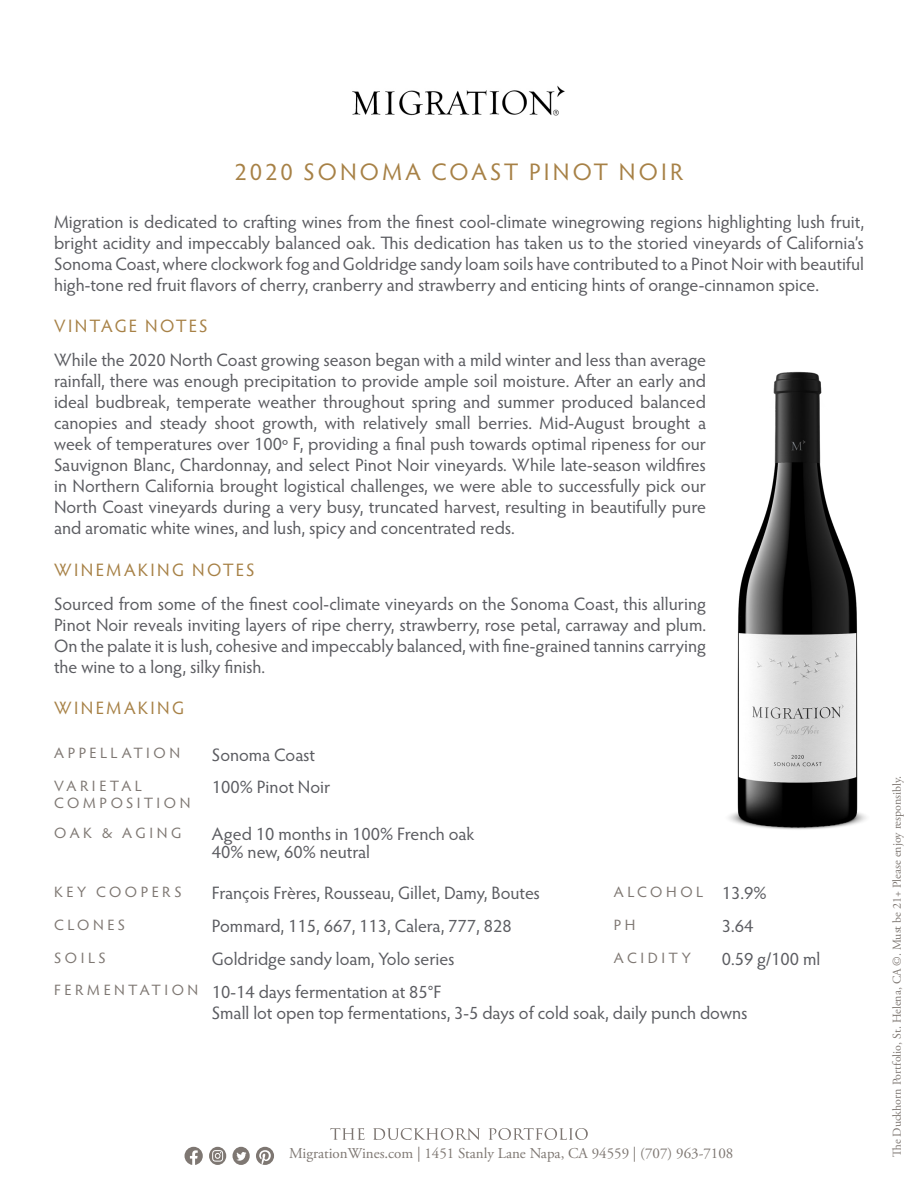
<style>
.page{position:relative;width:918px;height:1188px;background:#fff}
.page>*{position:absolute;margin:0;border:0;box-sizing:border-box;transform-origin:0 0}
.t1{font:24px "Hypatia Sans Pro";letter-spacing:.13em;color:#a78146}
.Copy{font:18px/21px "Hypatia Sans Pro";color:#5b5c61;text-align:justify}
.Table{font:18px "Hypatia Sans Pro";color:#5b5c61}
.Titles{font:18px "Hypatia Sans Pro";letter-spacing:.135em;color:#a78146}
.Titles-2{font:18px "Hypatia Sans Pro";letter-spacing:.115em;color:#a78146}
.Subtitles{font:15px/16.5px "Hypatia Sans Pro";letter-spacing:.225em;color:#7e7772}
.t2{font:15px "Adobe Garamond Pro";color:#7e7772}
.t3{font:12px "Adobe Garamond Pro";color:#7e7772}
</style>
<div class="page">
<svg style="left:185px;top:1147px;width:18px;height:18px"></svg>
<svg style="left:256px;top:1147px;width:18px;height:18px"></svg>
<div style="left:233px;top:1147px;width:17px;height:18px;background:#7e7772;border-radius:50%"></div>
<svg style="left:236px;top:1152px;width:10px;height:9px"></svg>
<div style="left:209px;top:1147px;width:17px;height:18px;background:#7e7772;border-radius:50%"></div>
<svg style="left:212px;top:1150px;width:11px;height:12px"></svg>
<img style="left:352px;top:86px;width:213px;height:30px">
<img style="left:728px;top:371px;width:138px;height:459px">
<svg style="left:330px;top:1128px;width:258px;height:12px"></svg>
<p class="t1" style="left:235px;top:155px;width:450px">2020 SONOMA COAST PINOT NOIR</p>
<p class="Copy" style="left:54px;top:210px;width:812px">Migration is dedicated to crafting wines from the finest cool-climate winegrowing regions highlighting lush fruit, bright acidity and impeccably balanced oak. This dedication has taken us to the storied vineyards of California’s Sonoma Coast, where clockwork fog and Goldridge sandy loam soils have contributed to a Pinot Noir with beautiful high-tone red fruit flavors of cherry, cranberry and strawberry and enticing hints of orange-cinnamon spice.</p>
<p class="Titles-2" style="left:54px;top:314px;width:155px">VINTAGE NOTES</p>
<p class="Copy" style="left:54px;top:349px;width:654px">While the 2020 North Coast growing season began with a mild winter and less than average rainfall, there was enough precipitation to provide ample soil moisture. After an early and ideal budbreak, temperate weather throughout spring and summer produced balanced canopies and steady shoot growth, with relatively small berries. Mid-August brought a week of temperatures over 100º F, providing a final push towards optimal ripeness for our Sauvignon Blanc, Chardonnay, and select Pinot Noir vineyards. While late-season wildfires in Northern California brought logistical challenges, we were able to successfully pick our North Coast vineyards during a very busy, truncated harvest, resulting in beautifully pure and aromatic white wines, and lush, spicy and concentrated reds.</p>
<p class="Titles" style="left:54px;top:557px;width:202px">WINEMAKING NOTES</p>
<p class="Copy" style="left:54px;top:593px;width:654px">Sourced from some of the finest cool-climate vineyards on the Sonoma Coast, this alluring Pinot Noir reveals inviting layers of ripe cherry, strawberry, rose petal, carraway and plum.<br>On the palate it is lush, cohesive and impeccably balanced, with fine-grained tannins carrying the wine to a long, silky finish.</p>
<p class="Titles" style="left:54px;top:696px;width:132px">WINEMAKING</p>
<p class="Subtitles" style="left:54px;top:745px;width:128px">APPELLATION</p>
<p class="Table" style="left:212px;top:742px;width:105px">Sonoma Coast</p>
<p class="Subtitles" style="left:54px;top:777px;width:138px">VARIETAL<br>COMPOSITION</p>
<p class="Table" style="left:212px;top:775px;width:120px">100% Pinot Noir</p>
<p class="Subtitles" style="left:54px;top:824px;width:129px">OAK &amp; AGING</p>
<p class="Table" style="left:212px;top:822px;width:264px">Aged 10 months in 100% French oak</p>
<p class="Table" style="left:212px;top:840px;width:160px">40% new, 60% neutral</p>
<p class="Subtitles" style="left:54px;top:883px;width:129px">KEY COOPERS</p>
<p class="Table" style="left:212px;top:881px;width:330px">François Frères, Rousseau, Gillet, Damy, Boutes</p>
<p class="Subtitles" style="left:614px;top:883px;width:91px">ALCOHOL</p>
<p class="Table" style="left:722px;top:881px;width:46px">13.9%</p>
<p class="Subtitles" style="left:54px;top:916px;width:73px">CLONES</p>
<p class="Table" style="left:212px;top:914px;width:301px">Pommard, 115, 667, 113, Calera, 777, 828</p>
<p class="Subtitles" style="left:614px;top:916px;width:23px">PH</p>
<p class="Table" style="left:722px;top:914px;width:33px">3.64</p>
<p class="Subtitles" style="left:54px;top:949px;width:53px">SOILS</p>
<p class="Table" style="left:212px;top:947px;width:244px">Goldridge sandy loam, Yolo series</p>
<p class="Subtitles" style="left:614px;top:949px;width:78px">ACIDITY</p>
<p class="Table" style="left:722px;top:947px;width:100px">0.59 g/100 ml</p>
<p class="Subtitles" style="left:54px;top:982px;width:146px">FERMENTATION</p>
<p class="Table" style="left:212px;top:979px;width:231px">10-14 days fermentation at 85°F</p>
<p class="Table" style="left:212px;top:1000px;width:537px">Small lot open top fermentations, 3-5 days of cold soak, daily punch downs</p>
<p class="t2" style="left:289px;top:1145px;width:446px">MigrationWines.com | 1451 Stanly Lane Napa, CA 94559 | (707) 963-7108</p>
<p class="t3" style="left:890px;top:1157px;width:383px;rotate:-90deg">The Duckhorn Portfolio, St. Helena, CA ©. Must be 21+ Please enjoy responsibly.</p>
</div>
